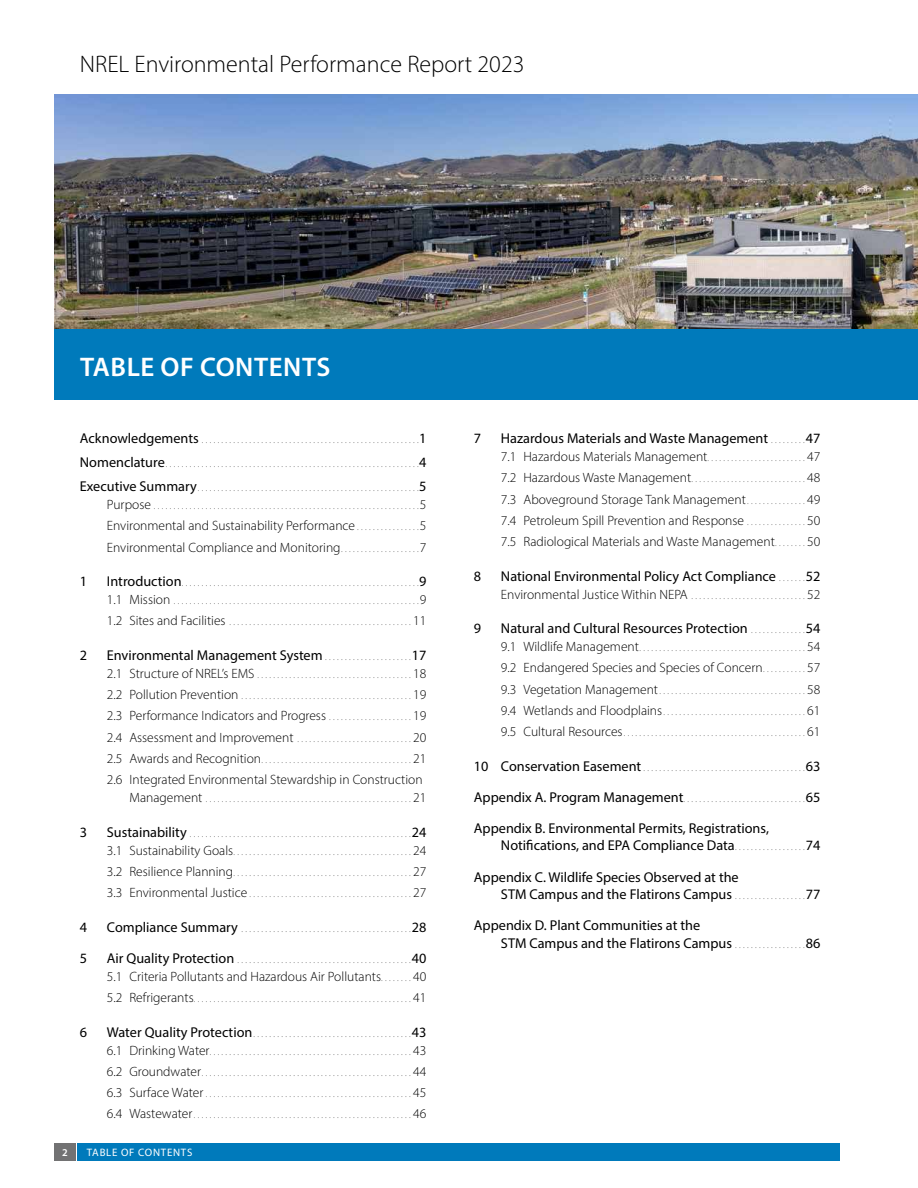
<style>
.page{position:relative;width:918px;height:1188px;background:#fff}
.page>*{position:absolute;margin:0;border:0;box-sizing:border-box;transform-origin:0 0}
.t1{font:600 27px "Myriad Pro";letter-spacing:.02em;color:#fff}
.t2{font:300 24px "Myriad Pro";color:#000}
.t3{font:14.25px/17.2px "Myriad Pro";color:#000}
.t4{font:300 13.5px "Myriad Pro";color:#000}
.t5{font:10.8px "Myriad Pro";letter-spacing:.07em;color:#fff}
.t6{font:600 10.5px "Myriad Pro";color:#fff}
.t7{font:300 9px "Myriad Pro";color:#363636}
.s1{font-weight:400;font-size:14.25px;color:#000}
.s2{font-size:13.5px;color:#000}
.s3{font-size:9px;color:#363636}
.s4{font-weight:300;font-size:9px;color:#363636}
</style>
<div class="page">
<div style="left:54px;top:328px;width:864px;height:72px;background:#007abb"></div>
<img style="left:54px;top:94px;width:864px;height:235px">
<div style="left:54px;top:1144px;width:22px;height:17px;background:#727273"></div>
<div style="left:78px;top:1144px;width:762px;height:17px;background:#007abb"></div>
<p class="t2" style="left:80px;top:50px;width:446px">NREL Environmental Performance Report 2023</p>
<p class="t1" style="left:80px;top:350px;width:252px">TABLE OF CONTENTS</p>
<p class="t7" style="left:80px;top:435px;width:348px"><span class="s1">Acknowledgements</span> .......................................................<span class="s1">1</span></p>
<p class="t7" style="left:80px;top:459px;width:348px"><span class="s1">Nomenclature</span>................................................................<span class="s1">4</span></p>
<p class="t7" style="left:80px;top:483px;width:348px"><span class="s1">Executive Summary</span>........................................................<span class="s1">5</span></p>
<p class="t7" style="left:107px;top:501px;width:321px"><span class="s2">Purpose</span>...................................................................<span class="s2">5</span></p>
<p class="t4" style="left:107px;top:518px;width:321px">Environmental and Sustainability Performance <span class="s3">. . . . . . . . . . . . . . . .</span>5</p>
<p class="t4" style="left:107px;top:539px;width:321px">Environmental Compliance and Monitoring<span class="s3">. . . . . . . . . . . . . . . . . . . .</span>7</p>
<p class="t3" style="left:80px;top:573px;width:9px">1</p>
<p class="t7" style="left:107px;top:578px;width:321px"><span class="s1">Introduction</span>............................................................<span class="s1">9</span></p>
<p class="t7" style="left:107px;top:596px;width:321px"><span class="s2">1.1 Mission</span> ..............................................................<span class="s2">9</span></p>
<p class="t7" style="left:107px;top:617px;width:321px"><span class="s2">1.2 Sites and Facilities</span> ..............................................<span class="s2">11</span></p>
<p class="t3" style="left:80px;top:646px;width:9px">2</p>
<p class="t3" style="left:107px;top:646px;width:321px">Environmental Management System <span class="s4">. . . . . . . . . . . . . . . . . . . . . .</span>17</p>
<p class="t7" style="left:107px;top:669px;width:321px"><span class="s2">2.1 Structure of NREL’s EMS</span>.......................................<span class="s2">18</span></p>
<p class="t7" style="left:107px;top:691px;width:321px"><span class="s2">2.2 Pollution Prevention</span>...........................................<span class="s2">19</span></p>
<p class="t4" style="left:107px;top:708px;width:321px">2.3 Performance Indicators and Progress <span class="s3">. . . . . . . . . . . . . . . . . . . . .</span> 19</p>
<p class="t4" style="left:107px;top:729px;width:321px">2.4 Assessment and Improvement <span class="s3">.............................</span>20</p>
<p class="t7" style="left:107px;top:754px;width:321px"><span class="s2">2.5 Awards and Recognition</span>......................................<span class="s2">21</span></p>
<p class="t4" style="left:107px;top:771px;width:317px">2.6 Integrated Environmental Stewardship in Construction</p>
<p class="t7" style="left:129px;top:794px;width:298px"><span class="s2">Management</span>....................................................<span class="s2">21</span></p>
<p class="t3" style="left:80px;top:823px;width:9px">3</p>
<p class="t7" style="left:107px;top:828px;width:321px"><span class="s1">Sustainability</span> ........................................................<span class="s1">24</span></p>
<p class="t7" style="left:107px;top:846px;width:321px"><span class="s2">3.1 Sustainability Goals</span>.............................................<span class="s2">24</span></p>
<p class="t7" style="left:107px;top:867px;width:321px"><span class="s2">3.2 Resilience Planning</span>.............................................<span class="s2">27</span></p>
<p class="t7" style="left:107px;top:889px;width:321px"><span class="s2">3.3 Environmental Justice</span>.........................................<span class="s2">27</span></p>
<p class="t3" style="left:80px;top:918px;width:9px">4</p>
<p class="t7" style="left:107px;top:923px;width:321px"><span class="s1">Compliance Summary</span> ...........................................<span class="s1">28</span></p>
<p class="t3" style="left:80px;top:949px;width:9px">5</p>
<p class="t7" style="left:107px;top:955px;width:321px"><span class="s1">Air Quality Protection</span> ............................................<span class="s1">40</span></p>
<p class="t4" style="left:107px;top:968px;width:321px">5.1 Criteria Pollutants and Hazardous Air Pollutants<span class="s3">. . . . . . . .</span> 40</p>
<p class="t7" style="left:107px;top:994px;width:321px"><span class="s2">5.2 Refrigerants</span>.......................................................<span class="s2">41</span></p>
<p class="t3" style="left:80px;top:1023px;width:9px">6</p>
<p class="t7" style="left:107px;top:1028px;width:321px"><span class="s1">Water Quality Protection</span>........................................<span class="s1">43</span></p>
<p class="t7" style="left:107px;top:1046px;width:321px"><span class="s2">6.1 Drinking Water</span>...................................................<span class="s2">43</span></p>
<p class="t7" style="left:107px;top:1068px;width:321px"><span class="s2">6.2 Groundwater</span>.....................................................<span class="s2">44</span></p>
<p class="t7" style="left:107px;top:1089px;width:321px"><span class="s2">6.3 Surface Water</span>....................................................<span class="s2">45</span></p>
<p class="t7" style="left:107px;top:1110px;width:321px"><span class="s2">6.4 Wastewater</span>.......................................................<span class="s2">46</span></p>
<p class="t6" style="left:62px;top:1146px;width:7px">2</p>
<p class="t5" style="left:87px;top:1146px;width:107px">TABLE OF CONTENTS</p>
<p class="t3" style="left:474px;top:430px;width:9px">7</p>
<p class="t3" style="left:501px;top:430px;width:321px">Hazardous Materials and Waste Management <span class="s4">. . . . . . . . .</span>47</p>
<p class="t4" style="left:501px;top:449px;width:321px">7.1 Hazardous Materials Management<span class="s3">. . . . . . . . . . . . . . . . . . . . . . . . .</span> 47</p>
<p class="t4" style="left:501px;top:470px;width:321px">7.2 Hazardous Waste Management<span class="s3">.............................</span>48</p>
<p class="t4" style="left:501px;top:491px;width:321px">7.3 Aboveground Storage Tank Management <span class="s3">. . . . . . . . . . . . . . .</span> 49</p>
<p class="t4" style="left:501px;top:512px;width:321px">7.4 Petroleum Spill Prevention and Response <span class="s3">. . . . . . . . . . . . . . .</span> 50</p>
<p class="t4" style="left:501px;top:533px;width:321px">7.5 Radiological Materials and Waste Management<span class="s3">. . . . . . . .</span> 50</p>
<p class="t3" style="left:474px;top:567px;width:9px">8</p>
<p class="t3" style="left:501px;top:567px;width:321px">National Environmental Policy Act Compliance <span class="s4">. . . . . . .</span>52</p>
<p class="t4" style="left:501px;top:586px;width:321px">Environmental Justice Within NEPA <span class="s3">.............................</span>52</p>
<p class="t3" style="left:474px;top:620px;width:9px">9</p>
<p class="t3" style="left:501px;top:620px;width:321px">Natural and Cultural Resources Protection <span class="s4">. . . . . . . . . . . . . .</span>54</p>
<p class="t7" style="left:501px;top:643px;width:321px"><span class="s2">9.1 Wildlife Management</span>..........................................<span class="s2">54</span></p>
<p class="t4" style="left:501px;top:660px;width:321px">9.2 Endangered Species and Species of Concern<span class="s3">. . . . . . . . . . .</span> 57</p>
<p class="t7" style="left:501px;top:685px;width:321px"><span class="s2">9.3 Vegetation Management</span>.....................................<span class="s2">58</span></p>
<p class="t7" style="left:501px;top:706px;width:321px"><span class="s2">9.4 Wetlands and Floodplains</span>....................................<span class="s2">61</span></p>
<p class="t7" style="left:501px;top:728px;width:321px"><span class="s2">9.5 Cultural Resources</span>..............................................<span class="s2">61</span></p>
<p class="t7" style="left:474px;top:762px;width:348px"><span class="s1">10 Conservation Easement</span> .........................................<span class="s1">63</span></p>
<p class="t7" style="left:474px;top:794px;width:348px"><span class="s1">Appendix A. Program Management</span>...............................<span class="s1">65</span></p>
<p class="t3" style="left:501px;top:820px;width:321px;text-indent:-27px">Appendix B. Environmental Permits, Registrations,<br>Notifcations, and EPA Compliance Data<span class="s4">. . . . . . . . . . . . . . . . . .</span>74</p>
<p class="t3" style="left:501px;top:868px;width:321px;text-indent:-27px">Appendix C. Wildlife Species Observed at the<br>STM Campus and the Flatirons Campus <span class="s4">. . . . . . . . . . . . . . . . . .</span>77</p>
<p class="t3" style="left:501px;top:917px;width:321px;text-indent:-27px">Appendix D. Plant Communities at the<br>STM Campus and the Flatirons Campus <span class="s4">. . . . . . . . . . . . . . . . . .</span>86</p>
</div>
